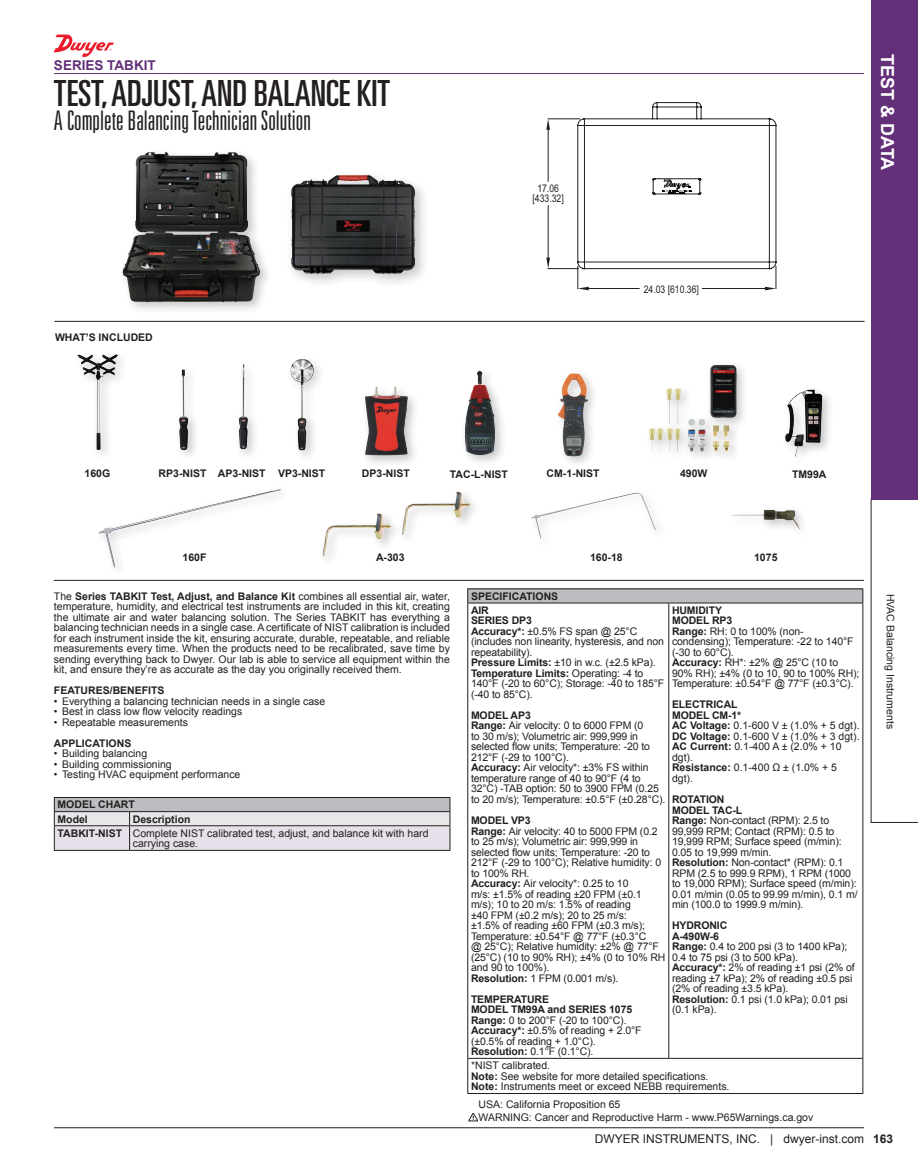
<style>
.page{position:relative;width:918px;height:1175px;background:#fff}
.page>*{position:absolute;margin:0;border:0;box-sizing:border-box;transform-origin:0 0}
.t1{font:ultra-condensed 36px "Univers LT Std";color:#231f20}
.t2{font:300 ultra-condensed 27px "Univers LT Std";color:#231f20}
.t3{font:700 18px "Arial";color:#fff}
.t4{font:700 13.5px "Arial";color:#622f78}
.t5{font:12px "Arial";color:#231f20}
.t6{font:10.5px/10.5px "Arial";letter-spacing:-.01em;color:#231f20}
.t7{font:700 10.5px/14.1px "Arial";color:#231f20}
.t8{font:10.5px/10.5px "Arial Narrow";color:#231f20;text-align:center}
.s1{font-weight:700}
</style>
<div class="page">
<div style="left:286px;top:169px;width:144px;height:120px;background:#231f20;opacity:.25"></div>
<img style="left:291px;top:175px;width:123px;height:99px">
<div style="left:118px;top:147px;width:155px;height:168px;background:#231f20;opacity:.25"></div>
<img style="left:123px;top:152px;width:111px;height:150px">
<svg style="left:54px;top:35px;width:60px;height:22px"></svg>
<hr style="left:54px;top:321px;width:810px;height:1px;background:#231f20">
<hr style="left:54px;top:580px;width:810px;height:1px;background:#231f20">
<hr style="left:54px;top:73px;width:810px;height:1px;background:#622f78">
<div style="left:234px;top:360px;width:26px;height:101px;background:#231f20;opacity:.25"></div>
<img style="left:239px;top:364px;width:9px;height:85px">
<div style="left:286px;top:359px;width:40px;height:103px;background:#231f20;opacity:.25"></div>
<img style="left:291px;top:359px;width:23px;height:91px">
<div style="left:361px;top:382px;width:59px;height:84px;background:#231f20;opacity:.25"></div>
<img style="left:365px;top:386px;width:43px;height:69px">
<div style="left:175px;top:365px;width:25px;height:92px;background:#231f20;opacity:.25"></div>
<img style="left:179px;top:369px;width:9px;height:81px">
<img style="left:99px;top:489px;width:182px;height:79px">
<div style="left:645px;top:360px;width:104px;height:100px;background:#231f20;opacity:.25"></div>
<img style="left:675px;top:365px;width:62px;height:53px">
<img style="left:402px;top:492px;width:69px;height:43px">
<img style="left:322px;top:513px;width:69px;height:44px">
<div style="left:74px;top:350px;width:55px;height:107px;background:#231f20;opacity:.25"></div>
<img style="left:77px;top:354px;width:39px;height:21px">
<img style="left:531px;top:492px;width:125px;height:47px">
<div style="left:460px;top:366px;width:47px;height:101px;background:#231f20;opacity:.25"></div>
<img style="left:465px;top:370px;width:30px;height:85px">
<div style="left:781px;top:385px;width:53px;height:82px;background:#231f20;opacity:.25"></div>
<img style="left:787px;top:389px;width:24px;height:43px">
<div style="left:554px;top:369px;width:46px;height:96px;background:#231f20;opacity:.25"></div>
<img style="left:558px;top:373px;width:30px;height:83px">
<img style="left:732px;top:510px;width:68px;height:20px">
<div style="left:468px;top:589px;width:395px;height:14px;background:#bcbdc0"></div>
<hr style="left:668px;top:603px;width:1px;height:454px;background:#231f20">
<hr style="left:862px;top:603px;width:1px;height:454px;background:#231f20">
<hr style="left:862px;top:1058px;width:1px;height:35px;background:#231f20">
<hr style="left:467px;top:603px;width:1px;height:454px;background:#231f20">
<hr style="left:467px;top:1057px;width:202px;height:1px;background:#231f20">
<hr style="left:467px;top:1058px;width:1px;height:35px;background:#231f20">
<hr style="left:669px;top:1057px;width:194px;height:1px;background:#231f20">
<hr style="left:467px;top:1093px;width:202px;height:1px;background:#231f20">
<hr style="left:669px;top:1093px;width:194px;height:1px;background:#231f20">
<hr style="left:467px;top:588px;width:202px;height:1px;background:#231f20">
<svg style="left:467px;top:589px;width:1px;height:13px"></svg>
<hr style="left:669px;top:588px;width:194px;height:1px;background:#231f20">
<svg style="left:862px;top:589px;width:1px;height:13px"></svg>
<hr style="left:467px;top:602px;width:202px;height:1px;background:#231f20">
<hr style="left:669px;top:602px;width:194px;height:1px;background:#231f20">
<svg style="left:546px;top:102px;width:231px;height:188px"></svg>
<svg style="left:469px;top:1113px;width:9px;height:8px"></svg>
<hr style="left:54px;top:1127px;width:810px;height:1px;background:#231f20">
<svg style="left:871px;top:499px;width:47px;height:323px"></svg>
<div style="left:871px;top:0;width:47px;height:499px;background:#622f78"></div>
<svg style="left:54px;top:797px;width:397px;height:53px;background:#d1ced4"></svg>
<hr style="left:130px;top:825px;width:320px;height:1px;background:#231f20">
<hr style="left:54px;top:850px;width:76px;height:1px;background:#231f20">
<hr style="left:130px;top:850px;width:320px;height:1px;background:#231f20">
<p class="t4" style="left:54px;top:57px;width:103px">SERIES TABKIT</p>
<h1 class="t1" style="left:54px;top:73px;width:338px">TEST, ADJUST, AND BALANCE KIT</h1>
<h2 class="t2" style="left:54px;top:106px;width:258px">A Complete Balancing Technician Solution</h2>
<p class="t7" style="left:55px;top:331px;width:99px">WHAT’S INCLUDED</p>
<p class="t8" style="left:533px;top:182px;width:33px">17.06 [433.32]</p>
<p class="t8" style="left:644px;top:283px;width:57px">24.03 [610.36]</p>
<h3 class="t3" style="left:900px;top:54px;width:118px;rotate:90deg">TEST &amp; DATA</h3>
<p class="t7" style="left:85px;top:466px;width:27px">160G</p>
<p class="t7" style="left:680px;top:466px;width:29px">490W</p>
<p class="t7" style="left:159px;top:466px;width:168px">RP3-NIST AP3-NIST VP3-NIST</p>
<p class="t7" style="left:362px;top:466px;width:49px">DP3-NIST</p>
<p class="t7" style="left:450px;top:467px;width:60px">TAC-L-NIST</p>
<p class="t7" style="left:547px;top:466px;width:55px">CM-1-NIST</p>
<p class="t7" style="left:792px;top:467px;width:36px">TM99A</p>
<p class="t7" style="left:183px;top:550px;width:25px">160F</p>
<p class="t7" style="left:376px;top:551px;width:30px">A-303</p>
<p class="t6" style="left:54px;top:591px;width:398px;text-align:justify">The <span class="s1">Series TABKIT Test, Adjust, and Balance Kit</span> combines all essential air, water, temperature, humidity, and electrical test instruments are included in this kit, creating the ultimate air and water balancing solution. The Series TABKIT has everything a balancing technician needs in a single case. A certificate of NIST calibration is included for each instrument inside the kit, ensuring accurate, durable, repeatable, and reliable measurements every time. When the products need to be recalibrated, save time by sending everything back to Dwyer. Our lab is able to service all equipment within the kit, and ensure they’re as accurate as the day you originally received them.</p>
<p class="t7" style="left:54px;top:684px;width:112px">FEATURES/BENEFITS</p>
<p class="t6" style="left:54px;top:696px;width:273px">• Everything a balancing technician needs in a single case</p>
<p class="t6" style="left:54px;top:706px;width:190px">• Best in class low flow velocity readings</p>
<p class="t6" style="left:54px;top:717px;width:136px">• Repeatable measurements</p>
<p class="t7" style="left:54px;top:736px;width:79px">APPLICATIONS</p>
<p class="t6" style="left:54px;top:748px;width:95px">• Building balancing</p>
<p class="t6" style="left:54px;top:759px;width:119px">• Building commissioning</p>
<p class="t6" style="left:54px;top:769px;width:188px">• Testing HVAC equipment performance</p>
<p class="t7" style="left:58px;top:798px;width:79px">MODEL CHART<br>Model</p>
<p class="t6" style="left:58px;top:811px;width:372px;line-height:14.1px;text-indent:75px"><span class="s1">Description<br>TABKIT-NIST</span> Complete NIST calibrated test, adjust, and balance kit with hard</p>
<p class="t6" style="left:133px;top:838px;width:67px">carrying case.</p>
<p class="t7" style="left:590px;top:551px;width:34px">160-18</p>
<p class="t7" style="left:754px;top:551px;width:25px">1075</p>
<p class="t7" style="left:471px;top:589px;width:89px">SPECIFICATIONS<br>AIR</p>
<p class="t6" style="left:471px;top:615px;width:195px"><span class="s1">SERIES DP3<br>Accuracy*:</span> ±0.5% FS span @ 25°C (includes non linearity, hysteresis, and non repeatability).<br><span class="s1">Pressure Limits:</span> ±10 in w.c. (±2.5 kPa).<br><span class="s1">Temperature Limits:</span> Operating: -4 to<br>140°F (-20 to 60°C); Storage: -40 to 185°F (-40 to 85°C).</p>
<p class="t6" style="left:471px;top:710px;width:196px"><span class="s1">MODEL AP3<br>Range:</span> Air velocity: 0 to 6000 FPM (0<br>to 30 m/s); Volumetric air: 999,999 in selected flow units; Temperature: -20 to 212°F (-29 to 100°C).<br><span class="s1">Accuracy:</span> Air velocity*: ±3% FS within temperature range of 40 to 90°F (4 to 32°C) -TAB option: 50 to 3900 FPM (0.25 to 20 m/s); Temperature: ±0.5°F (±0.28°C).</p>
<p class="t6" style="left:471px;top:815px;width:196px"><span class="s1">MODEL VP3<br>Range:</span> Air velocity: 40 to 5000 FPM (0.2 to 25 m/s); Volumetric air: 999,999 in selected flow units; Temperature: -20 to<br>212°F (-29 to 100°C); Relative humidity: 0 to 100% RH.<br><span class="s1">Accuracy:</span> Air velocity*: 0.25 to 10<br>m/s: ±1.5% of reading ±20 FPM (±0.1 m/s); 10 to 20 m/s: 1.5% of reading<br>±40 FPM (±0.2 m/s); 20 to 25 m/s:<br>±1.5% of reading ±60 FPM (±0.3 m/s);<br>Temperature: ±0.54°F @ 77°F (±0.3°C<br>@ 25°C); Relative humidity: ±2% @ 77°F (25°C) (10 to 90% RH); ±4% (0 to 10% RH and 90 to 100%).<br><span class="s1">Resolution:</span> 1 FPM (0.001 m/s).</p>
<p class="t6" style="left:471px;top:993px;width:172px"><span class="s1">TEMPERATURE<br>MODEL TM99A and SERIES 1075<br>Range:</span> 0 to 200°F (-20 to 100°C).<br><span class="s1">Accuracy*:</span> ±0.5% of reading + 2.0°F (±0.5% of reading + 1.0°C).<br><span class="s1">Resolution:</span> 0.1°F (0.1°C).</p>
<p class="t6" style="left:672px;top:605px;width:189px"><span class="s1">HUMIDITY<br>MODEL RP3<br>Range:</span> RH: 0 to 100% (non&shy;condensing); Temperature: -22 to 140°F (-30 to 60°C).<br><span class="s1">Accuracy:</span> RH*: ±2% @ 25°C (10 to<br>90% RH); ±4% (0 to 10, 90 to 100% RH);<br>Temperature: ±0.54°F @ 77°F (±0.3°C).</p>
<p class="t6" style="left:672px;top:699px;width:189px"><span class="s1">ELECTRICAL<br>MODEL CM-1*<br>AC Voltage:</span> 0.1-600 V ± (1.0% + 5 dgt).<br><span class="s1">DC Voltage:</span> 0.1-600 V ± (1.0% + 3 dgt).<br><span class="s1">AC Current:</span> 0.1-400 A ± (2.0% + 10 dgt).<br><span class="s1">Resistance:</span> 0.1-400 Ω ± (1.0% + 5 dgt).</p>
<p class="t6" style="left:672px;top:794px;width:187px"><span class="s1">ROTATION<br>MODEL TAC-L<br>Range:</span> Non-contact (RPM): 2.5 to<br>99,999 RPM; Contact (RPM): 0.5 to<br>19,999 RPM; Surface speed (m/min):<br>0.05 to 19,999 m/min.<br><span class="s1">Resolution:</span> Non-contact* (RPM): 0.1<br>RPM (2.5 to 999.9 RPM), 1 RPM (1000 to 19,000 RPM); Surface speed (m/min):<br>0.01 m/min (0.05 to 99.99 m/min), 0.1 m/ min (100.0 to 1999.9 m/min).</p>
<p class="t6" style="left:672px;top:920px;width:184px"><span class="s1">HYDRONIC<br>A-490W-6<br>Range:</span> 0.4 to 200 psi (3 to 1400 kPa);<br>0.4 to 75 psi (3 to 500 kPa).<br><span class="s1">Accuracy*:</span> 2% of reading ±1 psi (2% of reading ±7 kPa); 2% of reading ±0.5 psi (2% of reading ±3.5 kPa).<br><span class="s1">Resolution:</span> 0.1 psi (1.0 kPa); 0.01 psi (0.1 kPa).</p>
<p class="t6" style="left:471px;top:1060px;width:260px">*NIST calibrated.<br><span class="s1">Note:</span> See website for more detailed specifications.<br><span class="s1">Note:</span> Instruments meet or exceed NEBB requirements.</p>
<p class="t6" style="left:479px;top:1097px;width:336px;line-height:13.5px">USA: California Proposition 65<br>WARNING: Cancer and Reproductive Harm - www.P65Warnings.ca.gov</p>
<p class="t6" style="left:896px;top:593px;width:137px;rotate:90deg">HVAC Balancing Instruments</p>
<p class="t5" style="left:595px;top:1131px;width:300px">DWYER INSTRUMENTS, INC. | dwyer-inst.com <span class="s1">163</span></p>
</div>
